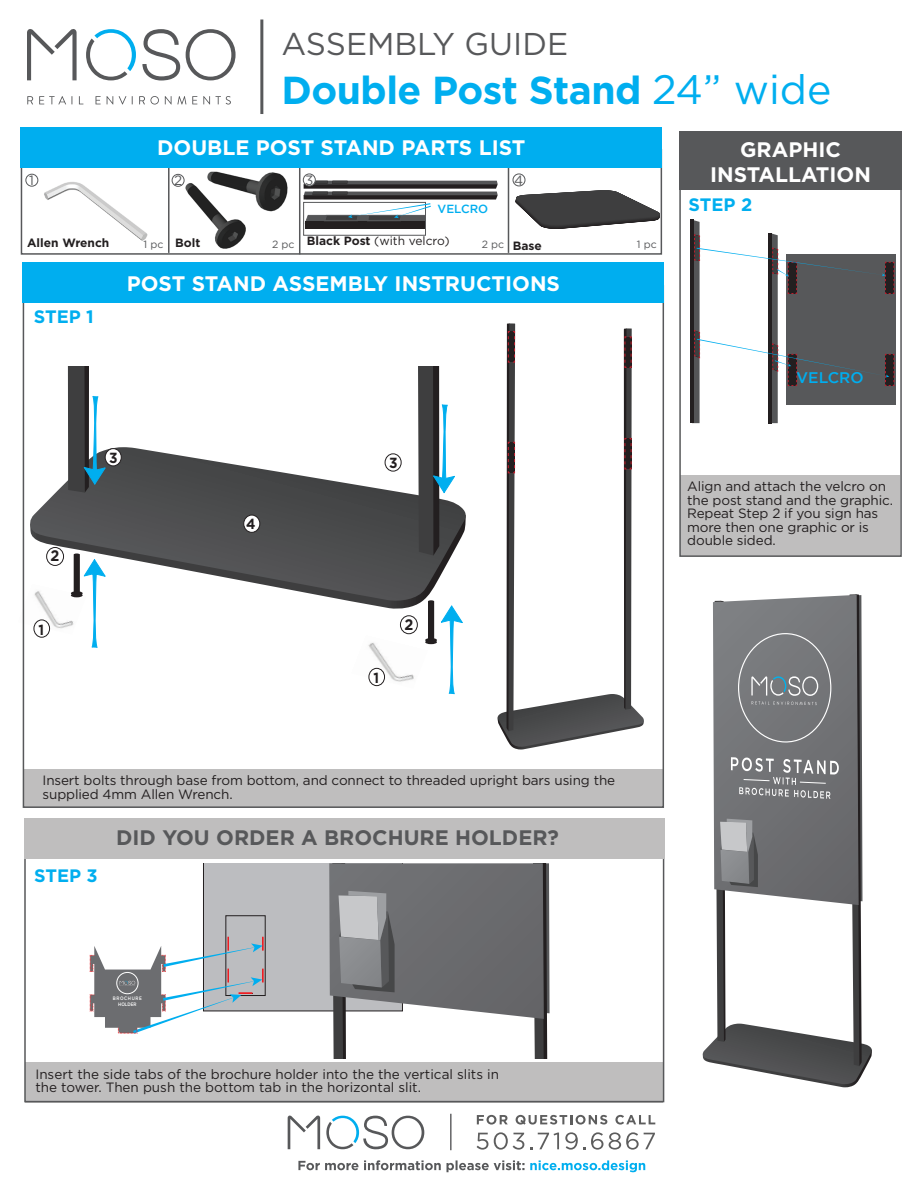
<style>
.page{position:relative;width:918px;height:1188px;background:#fff}
.page>*{position:absolute;margin:0;border:0;box-sizing:border-box;transform-origin:0 0}
.t1{font:700 39px "Gotham";letter-spacing:-.015em;color:#00aeef}
.t2{font:31.5px "Gotham";color:#57585a}
.t3{font:700 21px/25.2px "Gotham";color:#fff;text-align:center}
.t4{font:700 21px "Gotham";color:#57585a}
.t5{font:700 18px "Gotham";color:#00aeef}
.t6{font:500 15.3px "Gotham";color:#00aeef}
.t7{font:700 15.3px "Gotham";color:#231f20;scale:.94 1}
.t8{font:700 14.7px "Gotham";color:#231f20;scale:.93 1}
.t9{font:700 14.7px "Gotham";color:#231f20;scale:.91 1}
.t10{font:13.5px/13.5px "Gotham";letter-spacing:-.01em;color:#231f20}
.t11{font:13.5px "Gotham";color:#57585a}
.t12{font:700 12px "Gotham";color:#231f20}
.t13{font:12px "Gotham";color:#231f20}
.t14{font:500 11.7px "Gotham";color:#00aeef}
.t15{font:10.5px "Gotham";color:#57585a}
.t16{font:500 4.95px/5.8px "Gotham";letter-spacing:.15em;color:#fff;text-align:center;scale:.85 1}
.s1{font-weight:400;font-size:41.1px}
.s2{font-weight:400;font-size:10.5px;color:#57585a}
.s3{font-weight:700}
</style>
<div class="page">
<div style="left:26px;top:1062px;width:637px;height:40px;background:#bfbebe"></div>
<div style="left:24px;top:844px;width:640px;height:258px;border:2px solid #57585a"></div>
<svg style="left:355px;top:602px;width:66px;height:7px"></svg>
<svg style="left:30px;top:447px;width:436px;height:155px"></svg>
<img style="left:22px;top:584px;width:49px;height:50px">
<img style="left:368px;top:642px;width:46px;height:45px">
<div style="left:400px;top:615px;width:18px;height:19px;border:1px solid #231f20;border-radius:50%"></div>
<div style="left:46px;top:547px;width:18px;height:19px;border:1px solid #231f20;border-radius:50%"></div>
<svg style="left:66px;top:367px;width:41px;height:126px"></svg>
<div style="left:385px;top:454px;width:16px;height:17px;background:#fff;border-radius:50%"></div>
<div style="left:385px;top:453px;width:17px;height:19px;border:1px solid #231f20;border-radius:50%"></div>
<div style="left:105px;top:449px;width:16px;height:17px;background:#fff;border-radius:50%"></div>
<div style="left:105px;top:448px;width:17px;height:18px;border:1px solid #231f20;border-radius:50%"></div>
<svg style="left:414px;top:367px;width:42px;height:189px"></svg>
<svg style="left:71px;top:553px;width:36px;height:95px"></svg>
<svg style="left:425px;top:600px;width:39px;height:95px"></svg>
<div style="left:34px;top:620px;width:16px;height:17px;background:#fff;border-radius:50%"></div>
<div style="left:34px;top:620px;width:16px;height:18px;border:1px solid #231f20;border-radius:50%"></div>
<div style="left:369px;top:668px;width:16px;height:18px;background:#fff;border-radius:50%"></div>
<div style="left:368px;top:668px;width:17px;height:18px;border:1px solid #231f20;border-radius:50%"></div>
<div style="left:244px;top:515px;width:16px;height:17px;background:#fff;border-radius:50%"></div>
<div style="left:243px;top:515px;width:17px;height:18px;border:1px solid #231f20;border-radius:50%"></div>
<div style="left:24px;top:770px;width:640px;height:38px;background:#bfbebe"></div>
<img style="left:180px;top:171px;width:108px;height:78px">
<div style="left:21px;top:149px;width:641px;height:106px;border:2px solid #57585a"></div>
<div style="left:680px;top:475px;width:220px;height:81px;background:#bfbebe"></div>
<div style="left:679px;top:175px;width:223px;height:382px;border:2px solid #57585a"></div>
<img style="left:34px;top:174px;width:114px;height:67px">
<hr style="left:260px;top:20px;width:3px;height:94px;background:#57585a">
<svg style="left:186px;top:29px;width:50px;height:51px"></svg>
<svg style="left:27px;top:96px;width:6px;height:8px"></svg>
<svg style="left:39px;top:96px;width:33px;height:8px"></svg>
<svg style="left:96px;top:96px;width:5px;height:8px"></svg>
<svg style="left:107px;top:96px;width:6px;height:9px"></svg>
<svg style="left:119px;top:96px;width:7px;height:9px"></svg>
<svg style="left:139px;top:96px;width:20px;height:9px"></svg>
<svg style="left:165px;top:96px;width:21px;height:9px"></svg>
<svg style="left:192px;top:96px;width:5px;height:8px"></svg>
<svg style="left:203px;top:96px;width:28px;height:9px"></svg>
<svg style="left:86px;top:29px;width:50px;height:51px"></svg>
<svg style="left:142px;top:29px;width:38px;height:52px"></svg>
<svg style="left:27px;top:29px;width:50px;height:51px"></svg>
<svg style="left:326px;top:1116px;width:98px;height:33px"></svg>
<svg style="left:288px;top:1115px;width:32px;height:34px"></svg>
<svg style="left:477px;top:1133px;width:11px;height:17px"></svg>
<svg style="left:494px;top:1132px;width:30px;height:18px"></svg>
<svg style="left:538px;top:1133px;width:21px;height:16px"></svg>
<svg style="left:565px;top:1132px;width:20px;height:18px"></svg>
<svg style="left:591px;top:1132px;width:12px;height:18px"></svg>
<svg style="left:609px;top:1132px;width:46px;height:18px"></svg>
<svg style="left:477px;top:1115px;width:31px;height:10px"></svg>
<svg style="left:516px;top:1115px;width:91px;height:10px"></svg>
<svg style="left:615px;top:1115px;width:40px;height:10px"></svg>
<hr style="left:450px;top:1114px;width:2px;height:36px;background:#57585a">
<svg style="left:298px;top:1160px;width:347px;height:12px"></svg>
<div style="left:21px;top:128px;width:641px;height:40px;background:#00aeef"></div>
<hr style="left:168px;top:168px;width:2px;height:85px;background:#57585a">
<hr style="left:508px;top:168px;width:1px;height:85px;background:#57585a">
<hr style="left:299px;top:168px;width:1px;height:86px;background:#57585a">
<div style="left:26px;top:174px;width:12px;height:12px;border:1px solid #57585a;border-radius:50%"></div>
<div style="left:172px;top:174px;width:12px;height:13px;border:1px solid #57585a;border-radius:50%"></div>
<div style="left:513px;top:174px;width:12px;height:12px;border:1px solid #57585a;border-radius:50%"></div>
<div style="left:679px;top:131px;width:223px;height:59px;background:#57585a"></div>
<div style="left:23px;top:262px;width:641px;height:41px;background:#00aeef"></div>
<svg style="left:516px;top:190px;width:144px;height:39px"></svg>
<div style="left:305px;top:221px;width:121px;height:8px;background:#231f20"></div>
<div style="left:303px;top:202px;width:123px;height:34px;border:1px solid #57585a"></div>
<svg style="left:304px;top:181px;width:194px;height:43px"></svg>
<div style="left:303px;top:174px;width:12px;height:12px;background:#fff;border-radius:50%"></div>
<div style="left:303px;top:174px;width:13px;height:12px;border:1px solid #57585a;border-radius:50%"></div>
<hr style="left:690px;top:220px;width:4px;height:203px;background:#231f20">
<svg style="left:694px;top:220px;width:201px;height:203px"></svg>
<svg style="left:703px;top:594px;width:169px;height:493px"></svg>
<svg style="left:90px;top:863px;width:460px;height:196px"></svg>
<div style="left:24px;top:818px;width:640px;height:41px;background:#bfbebe"></div>
<svg style="left:497px;top:323px;width:147px;height:427px"></svg>
<h2 class="t2" style="left:282px;top:24px;width:288px">ASSEMBLY GUIDE</h2>
<h1 class="t1" style="left:282px;top:64px;width:552px">Double Post Stand <span class="s1">24” wide</span></h1>
<h3 class="t3" style="left:157px;top:134px;width:370px">DOUBLE POST STAND PARTS LIST</h3>
<h3 class="t3" style="left:710px;top:137px;width:162px">GRAPHIC<br>INSTALLATION</h3>
<p class="t11" style="left:29px;top:171px;width:6px">1</p>
<p class="t11" style="left:174px;top:171px;width:10px">2</p>
<p class="t11" style="left:514px;top:171px;width:11px">4</p>
<p class="t11" style="left:305px;top:171px;width:10px">3</p>
<p class="t14" style="left:438px;top:202px;width:52px">VELCRO</p>
<p class="t12" style="left:27px;top:235px;width:84px">Allen Wrench</p>
<p class="t12" style="left:144px;top:235px;width:58px"><span class="s2">1 pc</span> Bolt</p>
<p class="t13" style="left:272px;top:233px;width:179px"><sub>2</sub> <sub>pc</sub> <span class="s3">Black Post</span> (with velcro)</p>
<p class="t12" style="left:482px;top:238px;width:62px"><sup>2</sup> <sup>pc</sup> Base</p>
<p class="t15" style="left:637px;top:237px;width:21px">1 pc</p>
<h3 class="t5" style="left:34px;top:305px;width:61px">STEP 1</h3>
<h3 class="t3" style="left:127px;top:270px;width:435px">POST STAND ASSEMBLY INSTRUCTIONS</h3>
<p class="t7" style="left:51px;top:546px;width:11px">2</p>
<p class="t9" style="left:39px;top:620px;width:8px">1</p>
<p class="t8" style="left:109px;top:448px;width:11px">3</p>
<p class="t8" style="left:246px;top:514px;width:12px">4</p>
<p class="t8" style="left:389px;top:453px;width:11px">3</p>
<p class="t9" style="left:374px;top:668px;width:8px">1</p>
<p class="t7" style="left:404px;top:614px;width:11px">2</p>
<h3 class="t5" style="left:689px;top:193px;width:65px">STEP 2</h3>
<p class="t6" style="left:797px;top:369px;width:68px">VELCRO</p>
<p class="t10" style="left:687px;top:479px;width:207px">Align and attach the velcro on the post stand and the graphic.<br>Repeat Step 2 if you sign has more then one graphic or is double sided.</p>
<p class="t10" style="left:43px;top:773px;width:574px">Insert bolts through base from bottom, and connect to threaded upright bars using the supplied 4mm Allen Wrench.</p>
<h3 class="t5" style="left:34px;top:864px;width:65px">STEP 3</h3>
<h3 class="t4" style="left:116px;top:824px;width:444px">DID YOU ORDER A BROCHURE HOLDER?</h3>
<p class="t16" style="left:113px;top:995px;width:36px">BROCHURE<br>HOLDER</p>
<p class="t10" style="left:35px;top:1067px;width:465px">Insert the side tabs of the brochure holder into the the vertical slits in the tower. Then push the bottom tab in the horizontal slit.</p>
</div>
